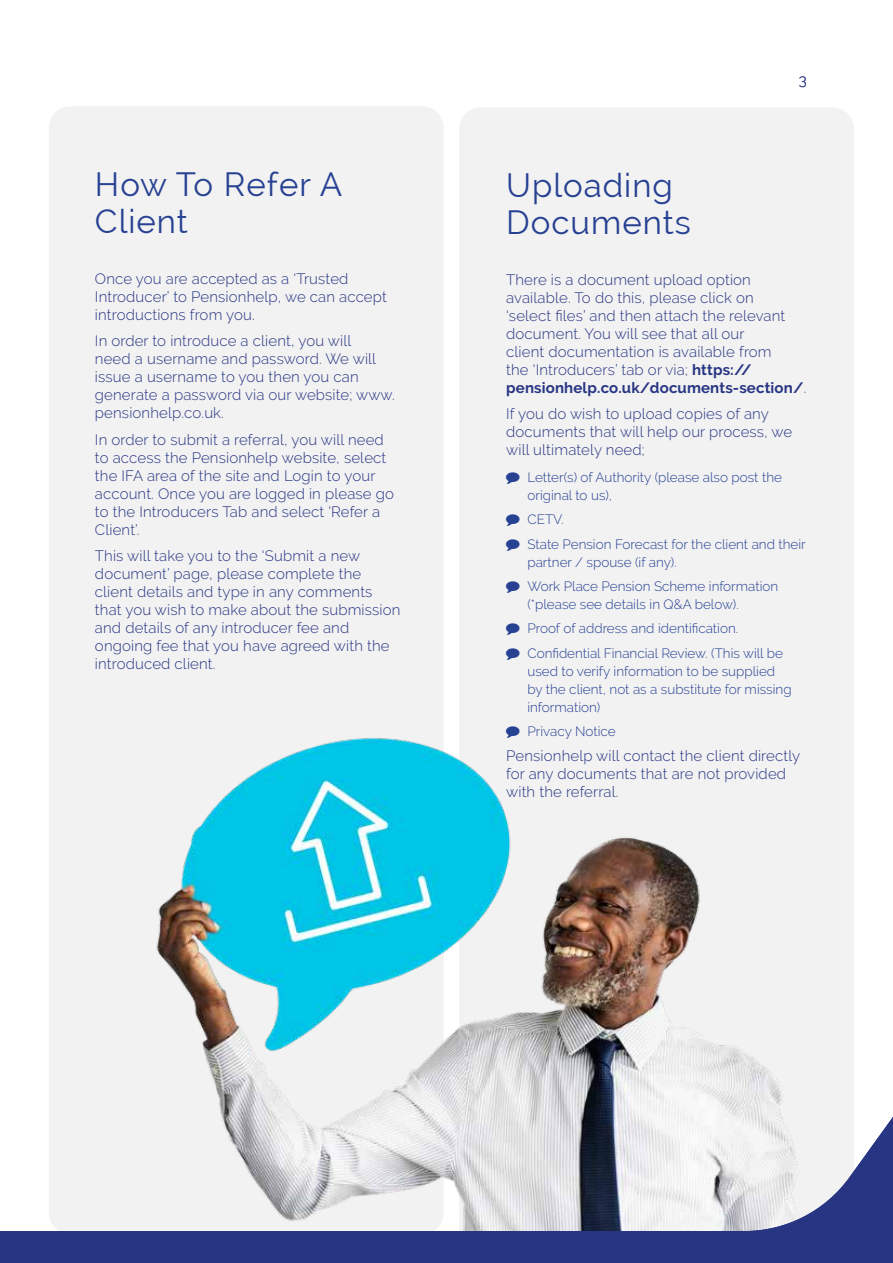
<style>
.page{position:relative;width:893px;height:1263px;background:#fff}
.page>*{position:absolute;margin:0;border:0;box-sizing:border-box;transform-origin:0 0}
.t1{font:33px/37.5px "Raleway";letter-spacing:.03em;color:#274193}
.t2{font:300 15px/18px "Raleway";letter-spacing:.01em;color:#283583}
.t3{font:300 13.5px/24.5px "Raleway";color:#274193}
.s1{font-weight:700}
</style>
<div class="page">
<div style="left:49px;top:106px;width:395px;height:1128px;background:#f2f2f2;border-radius:21px"></div>
<div style="left:459px;top:107px;width:395px;height:1156px;background:#f2f2f2;border-radius:21px"></div>
<img style="left:156px;top:738px;width:582px;height:310px">
<svg style="left:1px;top:1048px;width:892px;height:215px"></svg>
<hr style="left:0;top:1230px;width:1px;height:33px;background:#283583">
<h1 class="t1" style="left:95px;top:165px;width:249px">How To Refer A<br>Client</h1>
<p class="t2" style="left:95px;top:269px;width:293px">Once you are accepted as a ‘Trusted<br>Introducer’ to Pensionhelp, we can accept introductions from you.</p>
<p class="t2" style="left:95px;top:332px;width:301px">In order to introduce a client, you will<br>need a username and password. We will issue a username to you then you can generate a password via our website; www. pensionhelp.co.uk.</p>
<p class="t2" style="left:95px;top:430px;width:301px">In order to submit a referral, you will need to access the Pensionhelp website, select the IFA area of the site and Login to your account. Once you are logged in please go to the Introducers Tab and select ‘Refer a Client’.</p>
<p class="t2" style="left:95px;top:547px;width:307px">This will take you to the ‘Submit a new document’ page, please complete the client details and type in any comments that you wish to make about the submission and details of any introducer fee and ongoing fee that you have agreed with the introduced client.</p>
<p class="t2" style="left:799px;top:71px;width:9px">3</p>
<h1 class="t1" style="left:506px;top:166px;width:186px">Uploading<br>Documents</h1>
<p class="t2" style="left:506px;top:271px;width:302px">There is a document upload option available. To do this, please click on<br>‘select files’ and then attach the relevant document. You will see that all our<br>client documentation is available from<br>the ‘Introducers’ tab or via; <span class="s1">https:// pensionhelp.co.uk/documents-section/</span>.</p>
<p class="t2" style="left:506px;top:405px;width:288px">If you do wish to upload copies of any documents that will help our process, we will ultimately need;</p>
<p class="t3" style="left:527px;top:468px;width:256px;line-height:18px">Letter(s) of Authority (please also post the original to us),</p>
<p class="t3" style="left:527px;top:507px;width:280px">CETV.<br>State Pension Forecast for the client and their</p>
<p class="t3" style="left:527px;top:550px;width:252px">partner / spouse (if any).<br>Work Place Pension Scheme information</p>
<p class="t3" style="left:527px;top:592px;width:257px">(*please see details in Q&amp;A below).<br>Proof of address and identification.<br>Confidential Financial Review. (This will be</p>
<p class="t3" style="left:527px;top:662px;width:266px;line-height:18px">used to verify information to be supplied by the client, not as a substitute for missing information)</p>
<p class="t3" style="left:527px;top:719px;width:90px">Privacy Notice</p>
<p class="t2" style="left:506px;top:746px;width:296px">Pensionhelp will contact the client directly for any documents that are not provided with the referral.</p>
</div>
